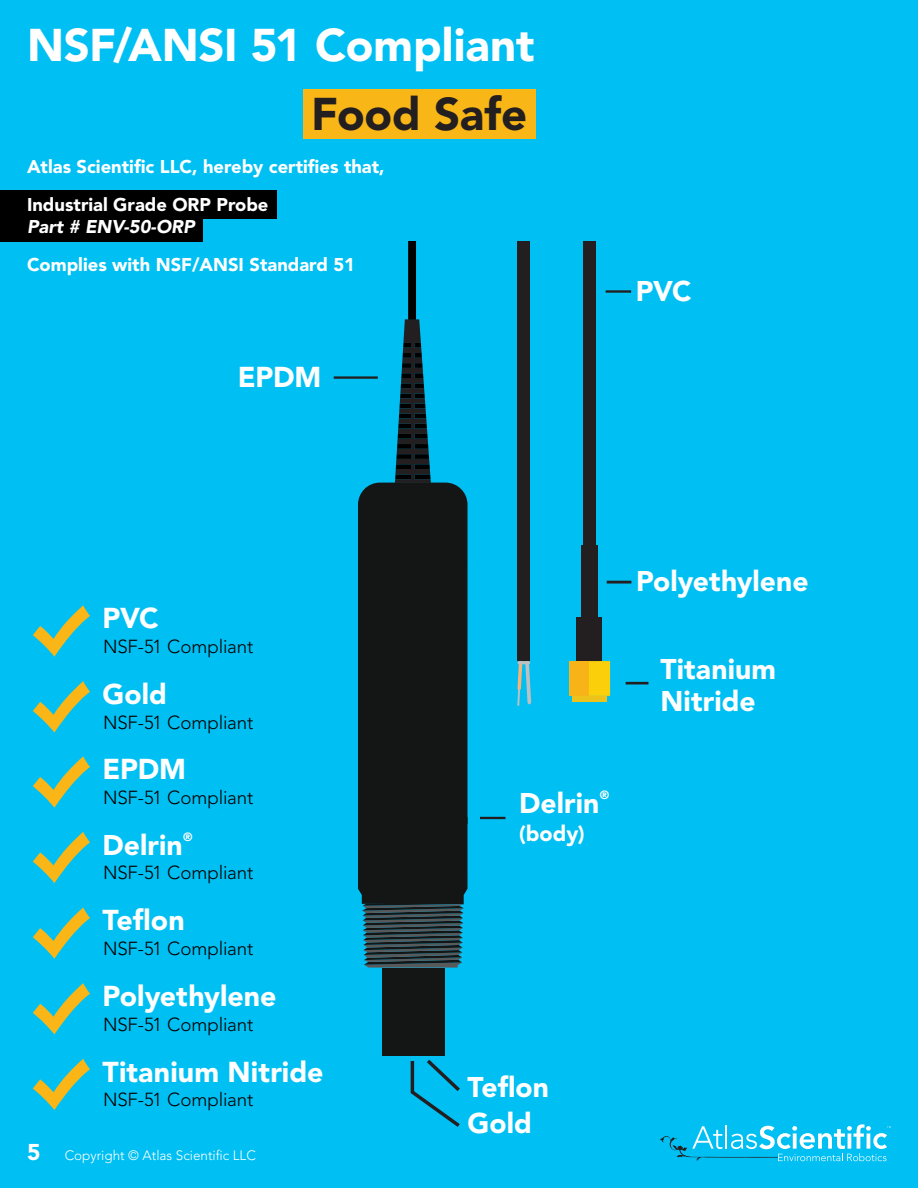
<style>
.page{position:relative;width:918px;height:1188px;background:#00bff3}
.page>*{position:absolute;margin:0;border:0;box-sizing:border-box;transform-origin:0 0}
.t1{font:900 45.45px "Avenir LT Pro";letter-spacing:-.005em;color:#fff}
.t2{font:900 45.45px "Avenir LT Pro";letter-spacing:-.005em;color:#231f20}
.t3{font:900 28.5px "Avenir LT Pro";color:#fff}
.t4{font:900 28.2px/31.7px "Avenir LT Pro";color:#fff}
.t5{font:900 21.75px "Avenir LT Pro";color:#fff}
.t6{font:300 18.75px "Avenir LT Pro";letter-spacing:-.005em;color:#000}
.t7{font:900 18.3px/38.1px "Avenir LT Pro";color:#fff}
.t8{font:italic 900 18.3px "Avenir LT Pro";color:#fff}
.t9{font:300 13.5px "Avenir LT Pro";color:#fff}
.t10{font:900 11.85px "Avenir LT Pro";color:#fff}
.s1{font-weight:900;font-size:22.65px}
</style>
<div class="page">
<svg style="left:410px;top:1059px;width:50px;height:68px"></svg>
<hr style="left:606px;top:290px;width:25px;height:3px;background:#231f20">
<hr style="left:334px;top:376px;width:44px;height:3px;background:#231f20">
<hr style="left:480px;top:817px;width:25px;height:2px;background:#231f20">
<hr style="left:607px;top:581px;width:24px;height:3px;background:#231f20">
<hr style="left:626px;top:682px;width:22px;height:2px;background:#231f20">
<div style="left:583px;top:242px;width:13px;height:365px;background:#231f20"></div>
<div style="left:582px;top:545px;width:16px;height:78px;background:#231f20"></div>
<div style="left:577px;top:617px;width:25px;height:45px;background:#231f20"></div>
<div style="left:569px;top:661px;width:41px;height:35px;background:#fbd00a"></div>
<div style="left:569px;top:661px;width:20px;height:35px;background:#f8b318"></div>
<div style="left:572px;top:696px;width:35px;height:6px;background:#ecc21b"></div>
<div style="left:517px;top:242px;width:13px;height:419px;background:#231f20"></div>
<svg style="left:517px;top:661px;width:14px;height:45px"></svg>
<svg style="left:33px;top:983px;width:57px;height:51px"></svg>
<svg style="left:33px;top:832px;width:57px;height:51px"></svg>
<svg style="left:33px;top:907px;width:57px;height:52px"></svg>
<svg style="left:33px;top:1059px;width:57px;height:51px"></svg>
<svg style="left:33px;top:756px;width:57px;height:52px"></svg>
<svg style="left:33px;top:605px;width:57px;height:52px"></svg>
<div style="left:382px;top:968px;width:63px;height:88px;background:#141515"></div>
<div style="left:408px;top:242px;width:8px;height:78px;background:#000"></div>
<svg style="left:358px;top:319px;width:110px;height:649px"></svg>
<svg style="left:33px;top:681px;width:57px;height:52px"></svg>
<div style="left:0;top:190px;width:276px;height:28px;background:#000"></div>
<div style="left:0;top:213px;width:202px;height:29px;background:#000"></div>
<div style="left:304px;top:89px;width:232px;height:50px;background:#f8b617"></div>
<svg style="left:660px;top:1124px;width:231px;height:37px"></svg>
<p class="t1" style="left:27px;top:18px;width:509px">NSF/ANSI 51 Compliant</p>
<p class="t2" style="left:311px;top:87px;width:218px">Food Safe</p>
<p class="t7" style="left:27px;top:148px;width:359px">Atlas Scientific LLC, hereby certifies that,<br>Industrial Grade ORP Probe</p>
<p class="t8" style="left:27px;top:216px;width:169px">Part # ENV-50-ORP</p>
<p class="t7" style="left:27px;top:246px;width:330px">Complies with NSF/ANSI Standard 51</p>
<p class="t3" style="left:238px;top:360px;width:85px">EPDM</p>
<p class="t4" style="left:636px;top:275px;width:57px">PVC</p>
<p class="t3" style="left:103px;top:601px;width:58px">PVC</p>
<p class="t6" style="left:103px;top:635px;width:152px">NSF-51 Compliant</p>
<p class="t4" style="left:103px;top:678px;width:66px">Gold</p>
<p class="t6" style="left:103px;top:711px;width:152px">NSF-51 Compliant</p>
<p class="t3" style="left:103px;top:752px;width:85px">EPDM</p>
<p class="t6" style="left:103px;top:786px;width:152px">NSF-51 Compliant</p>
<p class="t4" style="left:103px;top:829px;width:82px">Delrin</p>
<p class="t10" style="left:183px;top:830px;width:11px">®</p>
<p class="t6" style="left:103px;top:862px;width:152px">NSF-51 Compliant</p>
<p class="t3" style="left:103px;top:903px;width:84px">Teflon</p>
<p class="t6" style="left:103px;top:937px;width:152px">NSF-51 Compliant</p>
<p class="t3" style="left:103px;top:979px;width:176px">Polyethylene</p>
<p class="t6" style="left:103px;top:1013px;width:152px">NSF-51 Compliant</p>
<p class="t3" style="left:103px;top:1054px;width:222px">Titanium Nitride</p>
<p class="t6" style="left:103px;top:1089px;width:152px">NSF-51 Compliant</p>
<p class="t9" style="left:27px;top:1148px;width:230px"><span class="s1">5</span> Copyright © Atlas Scientific LLC</p>
<p class="t4" style="left:636px;top:566px;width:174px">Polyethylene</p>
<p class="t4" style="left:661px;top:653px;width:117px">Titanium<br>Nitride</p>
<p class="t4" style="left:519px;top:787px;width:82px">Delrin</p>
<p class="t10" style="left:600px;top:788px;width:11px">®</p>
<p class="t5" style="left:519px;top:821px;width:67px">(body)</p>
<p class="t4" style="left:468px;top:1072px;width:83px">Teflon</p>
<p class="t4" style="left:468px;top:1107px;width:66px">Gold</p>
</div>
